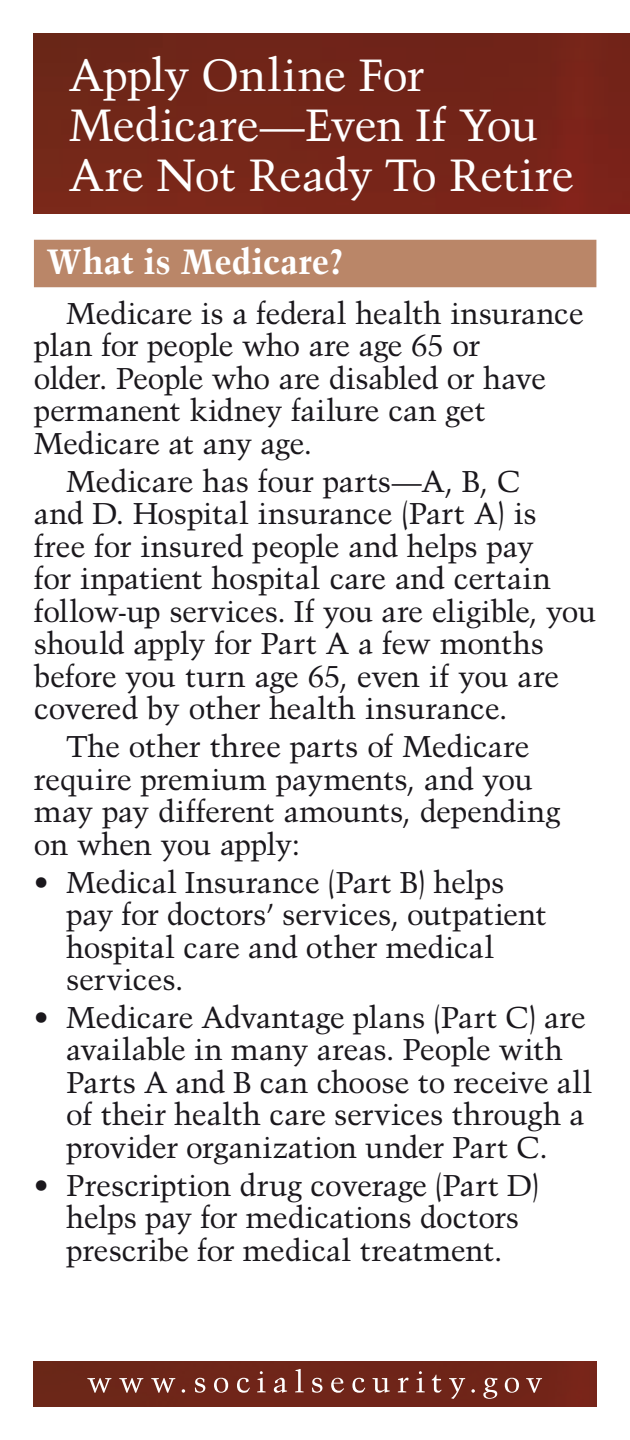
<style>
.page{position:relative;width:630px;height:1440px;background:#fff}
.page>*{position:absolute;margin:0;border:0;box-sizing:border-box;transform-origin:0 0}
.Leaftlet_inside_titl{font:45px/50px "Trump Mediaeval";letter-spacing:-.015em;color:#fff}
.Header1_1line{font:700 35px "Trump Mediaeval";color:#fff}
.paragraph{font:30px/32.5px "Trump Mediaeval";letter-spacing:-.015em;color:#1a171c}
</style>
<div class="page">
<img style="left:34px;top:34px;width:596px;height:180px">
<div style="left:34px;top:240px;width:562px;height:47px;background:#ba8668"></div>
<img style="left:34px;top:1361px;width:562px;height:45px">
<svg style="left:87px;top:1369px;width:455px;height:30px"></svg>
<p class="Leaftlet_inside_titl" style="left:69px;top:50px;width:507px">Apply Online For<br>Medicare—Even If You<br>Are Not Ready To Retire</p>
<h1 class="Header1_1line" style="left:47px;top:239px;width:299px">What is Medicare?</h1>
<p class="paragraph" style="left:34px;top:297px;width:551px;text-indent:32px">Medicare is a federal health insurance plan for people who are age 65 or<br>older. People who are disabled or have permanent kidney failure can get<br>Medicare at any age.</p>
<p class="paragraph" style="left:34px;top:465px;width:564px;text-indent:32px">Medicare has four parts—A, B, C<br>and D. Hospital insurance (Part A) is<br>free for insured people and helps pay<br>for inpatient hospital care and certain follow-up services. If you are eligible, you should apply for Part A a few months before you turn age 65, even if you are covered by other health insurance.</p>
<p class="paragraph" style="left:34px;top:730px;width:528px;text-indent:32px">The other three parts of Medicare require premium payments, and you may pay different amounts, depending on when you apply:</p>
<p class="paragraph" style="left:66px;top:865px;width:482px;text-indent:-32px">• Medical Insurance (Part B) helps pay for doctors’ services, outpatient hospital care and other medical services.</p>
<p class="paragraph" style="left:66px;top:1001px;width:528px;text-indent:-32px">• Medicare Advantage plans (Part C) are available in many areas. People with Parts A and B can choose to receive all of their health care services through a provider organization under Part C.</p>
<p class="paragraph" style="left:34px;top:1169px;width:507px;text-align:center">• Prescription drug coverage (Part D) helps pay for medications doctors prescribe for medical treatment.</p>
</div>
